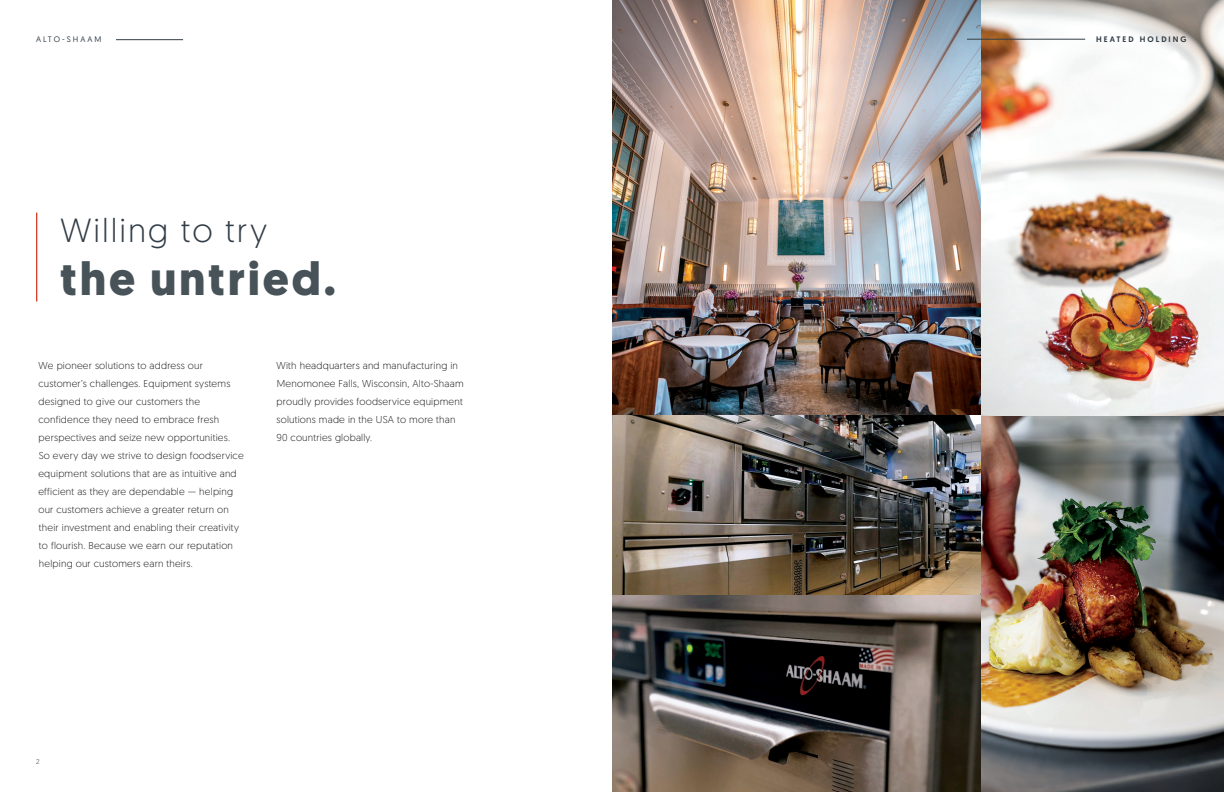
<style>
.page{position:relative;width:1224px;height:792px;background:#fff}
.page>*{position:absolute;margin:0;border:0;box-sizing:border-box;transform-origin:0 0}
.t1{font:700 46.8px "Geomanist";letter-spacing:.06em;color:#475259}
.t2{font:300 33.4px "Geomanist";letter-spacing:.06em;color:#323d47}
.t3{font:300 10px/18px "Geomanist";letter-spacing:.02em;color:#231f20}
.t4{font:500 8px "Geomanist";letter-spacing:.25em;color:#323d47}
.t5{font:8px "Geomanist";letter-spacing:.25em;color:#323d47}
.t6{font:300 7px "Geomanist";color:#323d47}
</style>
<div class="page">
<hr style="left:116px;top:39px;width:67px;height:1px;background:#323d47">
<hr style="left:36px;top:213px;width:1px;height:89px;background:#d64227">
<img style="left:612px;top:415px;width:369px;height:377px">
<img style="left:612px;top:0;width:612px;height:415px">
<img style="left:981px;top:393px;width:243px;height:399px">
<hr style="left:967px;top:39px;width:118px;height:1px;background:#323d47">
<p class="t5" style="left:36px;top:34px;width:67px">ALTO-SHAAM</p>
<p class="t2" style="left:60px;top:209px;width:208px">Willing to try</p>
<p class="t1" style="left:60px;top:248px;width:277px">the untried.</p>
<p class="t3" style="left:38px;top:356px;width:207px">We pioneer solutions to address our customer’s challenges. Equipment systems designed to give our customers the confidence they need to embrace fresh perspectives and seize new opportunities.<br>So every day we strive to design foodservice equipment solutions that are as intuitive and efficient as they are dependable — helping our customers achieve a greater return on their investment and enabling their creativity to flourish. Because we earn our reputation helping our customers earn theirs.</p>
<p class="t3" style="left:276px;top:356px;width:189px">With headquarters and manufacturing in Menomonee Falls, Wisconsin, Alto-Shaam proudly provides foodservice equipment solutions made in the USA to more than 90 countries globally.</p>
<p class="t6" style="left:36px;top:757px;width:5px">2</p>
<p class="t4" style="left:1096px;top:34px;width:92px">HEATED HOLDING</p>
</div>
